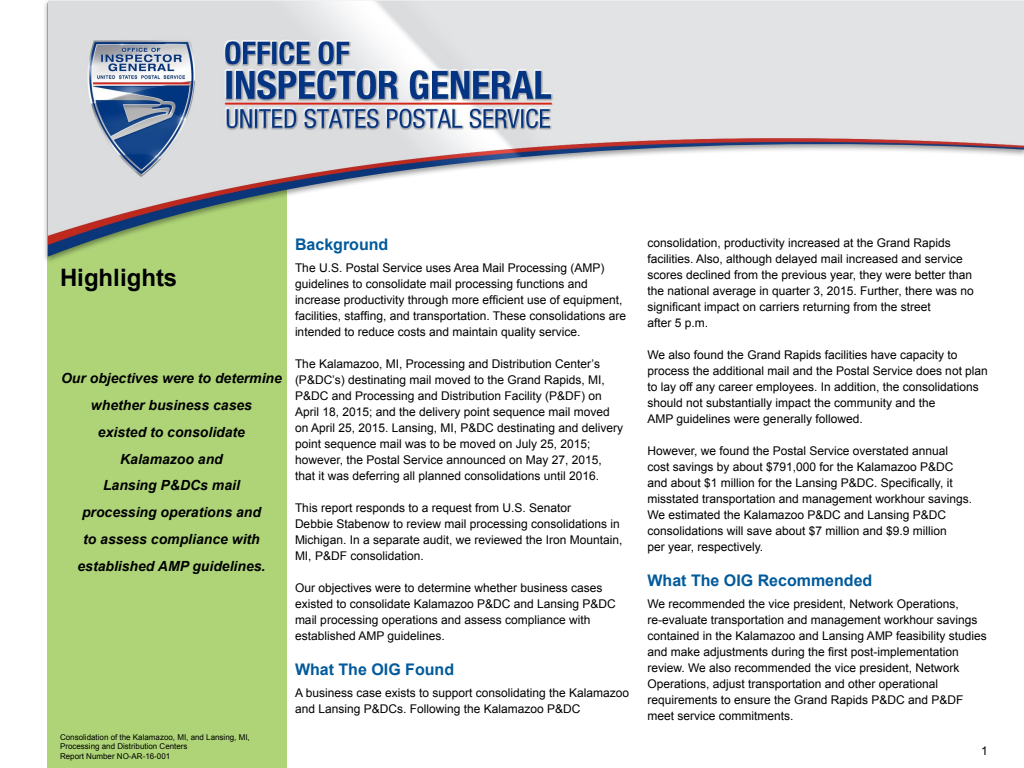
<style>
.page{position:relative;width:1024px;height:768px;background:#fff}
.page>*{position:absolute;margin:0;border:0;box-sizing:border-box;transform-origin:0 0}
.t1{font:700 24px "Arial";color:#000}
.t2{font:700 16px "Arial";color:#005a9b}
.t3{font:italic 700 14px/26.8px "Arial";color:#000;text-align:center}
.t4{font:12px/16px "Arial";color:#000}
.t5{font:8px/9.6px "Arial";color:#000}
</style>
<div class="page">
<div style="left:48px;top:4px;width:239px;height:764px;background:#aed477"></div>
<div style="left:43px;top:0;width:981px;height:264px;background:#000;opacity:.4"></div>
<img style="left:48px;top:1px;width:976px;height:256px">
<h1 class="t1" style="left:60px;top:262px;width:119px">Highlights</h1>
<p class="t3" style="left:61px;top:365px;width:222px">Our objectives were to determine whether business cases<br>existed to consolidate<br>Kalamazoo and<br>Lansing P&amp;DCs mail<br>processing operations and<br>to assess compliance with established AMP guidelines.</p>
<p class="t5" style="left:60px;top:732px;width:191px">Consolidation of the Kalamazoo, MI, and Lansing, MI,<br>Processing and Distribution Centers<br>Report Number NO-AR-16-001</p>
<h2 class="t2" style="left:295px;top:233px;width:95px">Background</h2>
<p class="t4" style="left:295px;top:260px;width:333px">The U.S. Postal Service uses Area Mail Processing (AMP) guidelines to consolidate mail processing functions and increase productivity through more efficient use of equipment, facilities, staffing, and transportation. These consolidations are intended to reduce costs and maintain quality service.</p>
<p class="t4" style="left:295px;top:356px;width:330px">The Kalamazoo, MI, Processing and Distribution Center’s (P&amp;DC’s) destinating mail moved to the Grand Rapids, MI, P&amp;DC and Processing and Distribution Facility (P&amp;DF) on April 18, 2015; and the delivery point sequence mail moved on April 25, 2015. Lansing, MI, P&amp;DC destinating and delivery point sequence mail was to be moved on July 25, 2015; however, the Postal Service announced on May 27, 2015, that it was deferring all planned consolidations until 2016.</p>
<p class="t4" style="left:295px;top:500px;width:329px">This report responds to a request from U.S. Senator<br>Debbie Stabenow to review mail processing consolidations in Michigan. In a separate audit, we reviewed the Iron Mountain, MI, P&amp;DF consolidation.</p>
<p class="t4" style="left:295px;top:580px;width:322px">Our objectives were to determine whether business cases existed to consolidate Kalamazoo P&amp;DC and Lansing P&amp;DC mail processing operations and assess compliance with established AMP guidelines.</p>
<h2 class="t2" style="left:295px;top:659px;width:161px">What The OIG Found</h2>
<p class="t4" style="left:295px;top:685px;width:336px">A business case exists to support consolidating the Kalamazoo and Lansing P&amp;DCs. Following the Kalamazoo P&amp;DC</p>
<p class="t4" style="left:648px;top:235px;width:328px">consolidation, productivity increased at the Grand Rapids facilities. Also, although delayed mail increased and service scores declined from the previous year, they were better than the national average in quarter 3, 2015. Further, there was no significant impact on carriers returning from the street<br>after 5 p.m.</p>
<p class="t4" style="left:648px;top:347px;width:342px">We also found the Grand Rapids facilities have capacity to process the additional mail and the Postal Service does not plan to lay off any career employees. In addition, the consolidations should not substantially impact the community and the<br>AMP guidelines were generally followed.</p>
<p class="t4" style="left:648px;top:443px;width:326px">However, we found the Postal Service overstated annual cost savings by about $791,000 for the Kalamazoo P&amp;DC and about $1 million for the Lansing P&amp;DC. Specifically, it misstated transportation and management workhour savings.<br>We estimated the Kalamazoo P&amp;DC and Lansing P&amp;DC consolidations will save about $7 million and $9.9 million<br>per year, respectively.</p>
<h2 class="t2" style="left:648px;top:570px;width:226px">What The OIG Recommended</h2>
<p class="t4" style="left:648px;top:596px;width:341px">We recommended the vice president, Network Operations, re-evaluate transportation and management workhour savings contained in the Kalamazoo and Lansing AMP feasibility studies and make adjustments during the first post-implementation review. We also recommended the vice president, Network Operations, adjust transportation and other operational requirements to ensure the Grand Rapids P&amp;DC and P&amp;DF meet service commitments.</p>
<p class="t4" style="left:981px;top:743px;width:8px">1</p>
</div>
